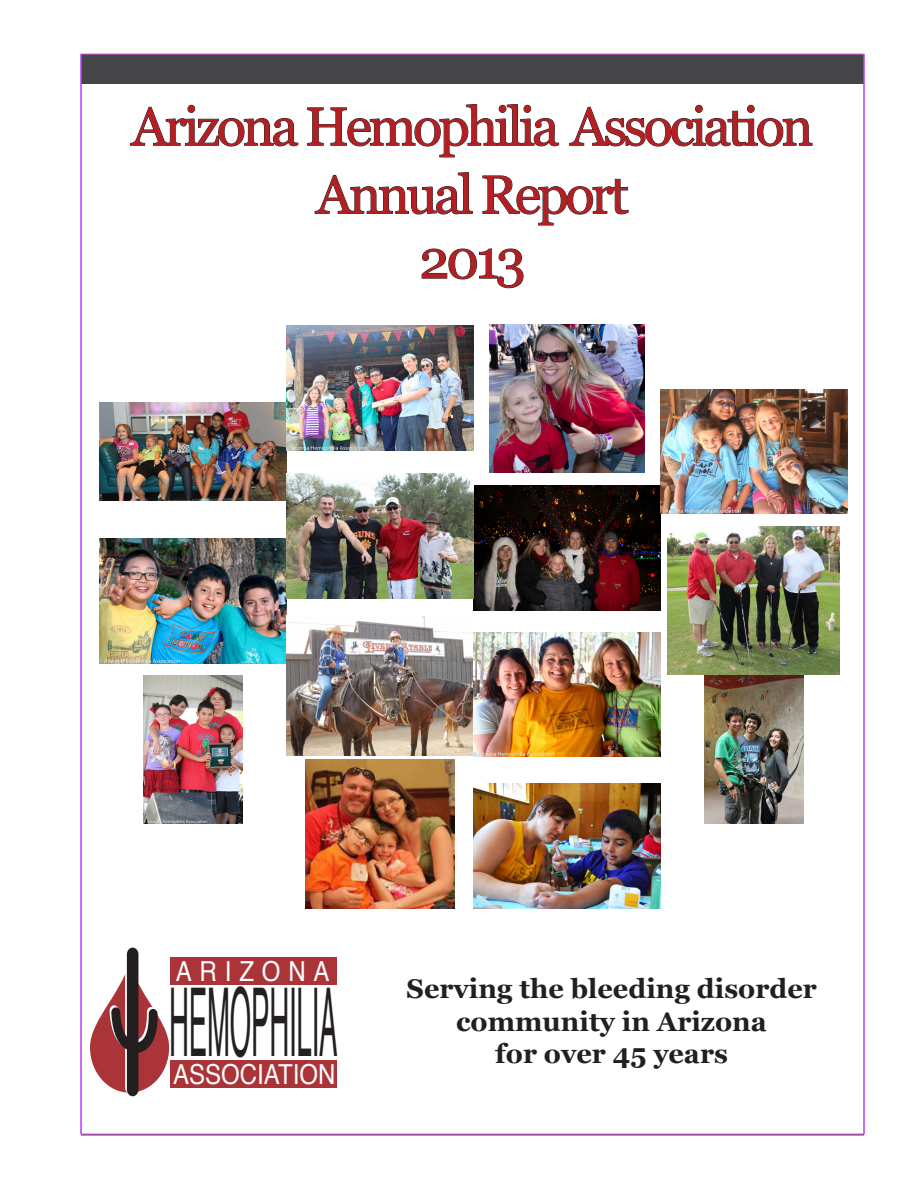
<style>
.page{position:relative;width:918px;height:1188px;background:#fff}
.page>*{position:absolute;margin:0;border:0;box-sizing:border-box;transform-origin:0 0}
.t1{font:95.1px "Helvetica";letter-spacing:-.005em;color:#231f20;scale:.29 1}
.t2{font:54px/64.8px "Georgia";letter-spacing:-.06em;color:#b41f23;text-align:center}
.t3{font:27.6px "Helvetica";color:#fff;scale:.87 1}
.t4{font:27.6px "Helvetica";letter-spacing:.325em;color:#fff;scale:.87 1}
.t5{font:700 27px/32.4px "Georgia";color:#231f20;text-align:center}
</style>
<div class="page">
<svg style="left:130px;top:105px;width:169px;height:42px"></svg>
<svg style="left:307px;top:104px;width:252px;height:54px"></svg>
<svg style="left:569px;top:105px;width:244px;height:42px"></svg>
<div style="left:170px;top:957px;width:167px;height:28px;background:#ab3439"></div>
<div style="left:170px;top:1060px;width:167px;height:28px;background:#ab3439"></div>
<svg style="left:90px;top:947px;width:79px;height:149px"></svg>
<hr style="left:81px;top:1134px;width:783px;height:2px;background:#454547">
<div style="left:81px;top:54px;width:783px;height:30px;background:#454547"></div>
<svg style="left:314px;top:172px;width:159px;height:43px"></svg>
<svg style="left:482px;top:175px;width:147px;height:51px"></svg>
<svg style="left:421px;top:248px;width:103px;height:41px"></svg>
<img style="left:99px;top:403px;width:187px;height:97px">
<img style="left:473px;top:486px;width:188px;height:125px">
<img style="left:99px;top:538px;width:187px;height:125px">
<img style="left:286px;top:325px;width:187px;height:125px">
<img style="left:286px;top:474px;width:187px;height:125px">
<img style="left:661px;top:389px;width:187px;height:125px">
<img style="left:286px;top:616px;width:187px;height:140px">
<img style="left:668px;top:526px;width:172px;height:149px">
<img style="left:490px;top:324px;width:154px;height:148px">
<img style="left:705px;top:675px;width:99px;height:149px">
<img style="left:473px;top:632px;width:188px;height:125px">
<img style="left:473px;top:784px;width:188px;height:124px">
<img style="left:143px;top:675px;width:99px;height:149px">
<img style="left:306px;top:760px;width:148px;height:148px">
<hr style="left:81px;top:54px;width:1px;height:1080px;background:#93f">
<hr style="left:864px;top:54px;width:1px;height:1080px;background:#93f">
<p class="t2" style="left:132px;top:95px;width:683px">Arizona Hemophilia Association</p>
<p class="t2" style="left:316px;top:163px;width:314px">Annual Report<br>2013</p>
<p class="t4" style="left:176px;top:950px;width:178px">ARIZONA</p>
<p class="t1" style="left:169px;top:950px;width:583px">HEMOPHILIA</p>
<p class="t5" style="left:406px;top:973px;width:412px">Serving the bleeding disorder community in Arizona</p>
<p class="t5" style="left:495px;top:1038px;width:234px">for over 45 years</p>
<p class="t3" style="left:173px;top:1053px;width:188px">ASSOCIATION</p>
</div>
